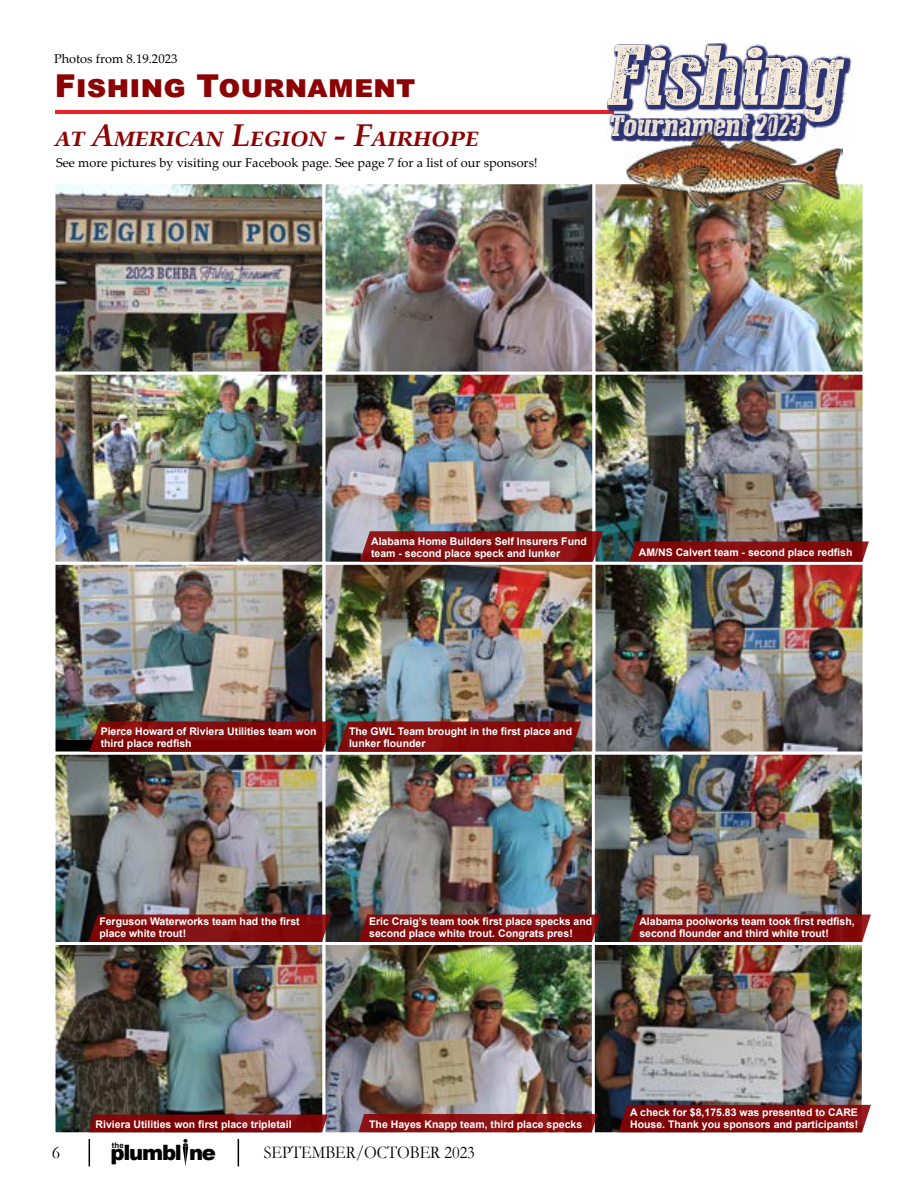
<style>
.page{position:relative;width:918px;height:1188px;background:#fff}
.page>*{position:absolute;margin:0;border:0;box-sizing:border-box;transform-origin:0 0}
.t1{font:85.35px "Press Style Serif";color:#f5ead8;scale:1.16 1}
.t2{font:italic 700 31.5px "Palatino Linotype";color:#8b0304}
.t3{font:900 31.5px "Arial";color:#8b0304}
.t4{font:29.7px "Press Style Serif";color:#f5ead8;scale:1.16 1}
.t5{font:900 21.15px "Arial";letter-spacing:-.06em;color:#000}
.t6{font:18px "Garamond";color:#000;scale:.9 1}
.t7{font:18px "Garamond";color:#000}
.t8{font:12.75px "Palatino Linotype";color:#000}
.t9{font:700 10.5px/12px "Arial";color:#fff}
.t10{font:700 7.8px "Arial";color:#000}
</style>
<div class="page">
<svg style="left:183px;top:1139px;width:5px;height:27px"></svg>
<svg style="left:89px;top:1139px;width:1px;height:27px"></svg>
<svg style="left:238px;top:1139px;width:1px;height:27px"></svg>
<img style="left:56px;top:565px;width:266px;height:174px">
<img style="left:56px;top:756px;width:266px;height:185px">
<div style="left:52px;top:752px;width:274px;height:193px;border:3px solid #fff"></div>
<img style="left:56px;top:946px;width:266px;height:185px">
<div style="left:52px;top:942px;width:274px;height:193px;border:3px solid #fff"></div>
<img style="left:327px;top:565px;width:265px;height:186px">
<img style="left:596px;top:565px;width:266px;height:186px">
<div style="left:592px;top:561px;width:274px;height:194px;border:3px solid #fff"></div>
<img style="left:327px;top:756px;width:265px;height:185px">
<div style="left:323px;top:752px;width:273px;height:193px;border:3px solid #fff"></div>
<img style="left:327px;top:946px;width:265px;height:185px">
<div style="left:323px;top:942px;width:273px;height:193px;border:3px solid #fff"></div>
<img style="left:596px;top:756px;width:265px;height:185px">
<div style="left:592px;top:752px;width:273px;height:193px;border:3px solid #fff"></div>
<img style="left:596px;top:946px;width:265px;height:185px">
<div style="left:592px;top:942px;width:273px;height:193px;border:3px solid #fff"></div>
<img style="left:56px;top:375px;width:266px;height:186px">
<div style="left:52px;top:371px;width:274px;height:194px;border:3px solid #fff"></div>
<img style="left:327px;top:375px;width:265px;height:186px">
<div style="left:323px;top:371px;width:273px;height:194px;border:3px solid #fff"></div>
<img style="left:596px;top:375px;width:266px;height:186px">
<div style="left:592px;top:371px;width:274px;height:194px;border:3px solid #fff"></div>
<img style="left:56px;top:185px;width:266px;height:186px">
<div style="left:52px;top:181px;width:274px;height:194px;border:3px solid #fff"></div>
<img style="left:327px;top:185px;width:265px;height:186px">
<div style="left:323px;top:181px;width:273px;height:194px;border:3px solid #fff"></div>
<img style="left:596px;top:185px;width:266px;height:186px">
<div style="left:592px;top:181px;width:274px;height:194px;border:3px solid #fff"></div>
<hr style="left:55px;top:110px;width:559px;height:4px;background:#ed1d24">
<svg style="left:359px;top:531px;width:245px;height:31px;background:#87181a"></svg>
<svg style="left:88px;top:721px;width:494px;height:31px;background:#80100f"></svg>
<svg style="left:88px;top:915px;width:244px;height:27px;background:#810d0e"></svg>
<svg style="left:88px;top:1115px;width:241px;height:17px;background:#810b0d"></svg>
<svg style="left:357px;top:915px;width:245px;height:27px;background:#820d0e"></svg>
<svg style="left:357px;top:1114px;width:242px;height:18px;background:#881214"></svg>
<svg style="left:628px;top:915px;width:243px;height:27px;background:#881315"></svg>
<svg style="left:617px;top:1105px;width:254px;height:27px;background:#830e10"></svg>
<svg style="left:628px;top:542px;width:241px;height:20px;background:#831011"></svg>
<svg style="left:607px;top:43px;width:244px;height:99px;fill:#2e3472"></svg>
<img style="left:626px;top:130px;width:216px;height:80px">
<p class="t8" style="left:54px;top:50px;width:125px">Photos from 8.19.2023</p>
<h2 class="t3" style="left:55px;top:63px;width:362px">Fishing Tournament</h2>
<h2 class="t2" style="left:55px;top:113px;width:425px">at American Legion - Fairhope</h2>
<p class="t8" style="left:56px;top:154px;width:483px">See more pictures by visiting our Facebook page. See page 7 for a list of our sponsors!</p>
<h1 class="t1" style="left:607px;top:31px;width:214px">Fishing</h1>
<h3 class="t4" style="left:608px;top:110px;width:170px">Tournament 2023</h3>
<p class="t9" style="left:371px;top:535px;width:217px">Alabama Home Builders Self Insurers Fund team - second place speck and lunker</p>
<p class="t9" style="left:639px;top:546px;width:215px">AM/NS Calvert team - second place redfish</p>
<p class="t9" style="left:101px;top:725px;width:217px">Pierce Howard of Riviera Utilities team won third place redfish</p>
<p class="t9" style="left:349px;top:725px;width:225px">The GWL Team brought in the first place and lunker flounder</p>
<p class="t9" style="left:99px;top:916px;width:202px">Ferguson Waterworks team had the first place white trout!</p>
<p class="t9" style="left:369px;top:916px;width:225px">Eric Craig’s team took first place specks and second place white trout. Congrats pres!</p>
<p class="t9" style="left:639px;top:916px;width:217px">Alabama poolworks team took first redfish, second flounder and third white trout!</p>
<p class="t9" style="left:96px;top:1118px;width:198px">Riviera Utilities won first place tripletail</p>
<p class="t9" style="left:369px;top:1118px;width:214px">The Hayes Knapp team, third place specks</p>
<p class="t10" style="left:112px;top:1140px;width:13px">the</p>
<h3 class="t5" style="left:111px;top:1138px;width:107px">plumbl ne</h3>
<h3 class="t7" style="left:52px;top:1140px;width:10px">6</h3>
<h3 class="t6" style="left:264px;top:1140px;width:236px">SEPTEMBER/OCTOBER 2023</h3>
<p class="t9" style="left:630px;top:1106px;width:230px">A check for $8,175.83 was presented to CARE<br>House. Thank you sponsors and participants!</p>
</div>
